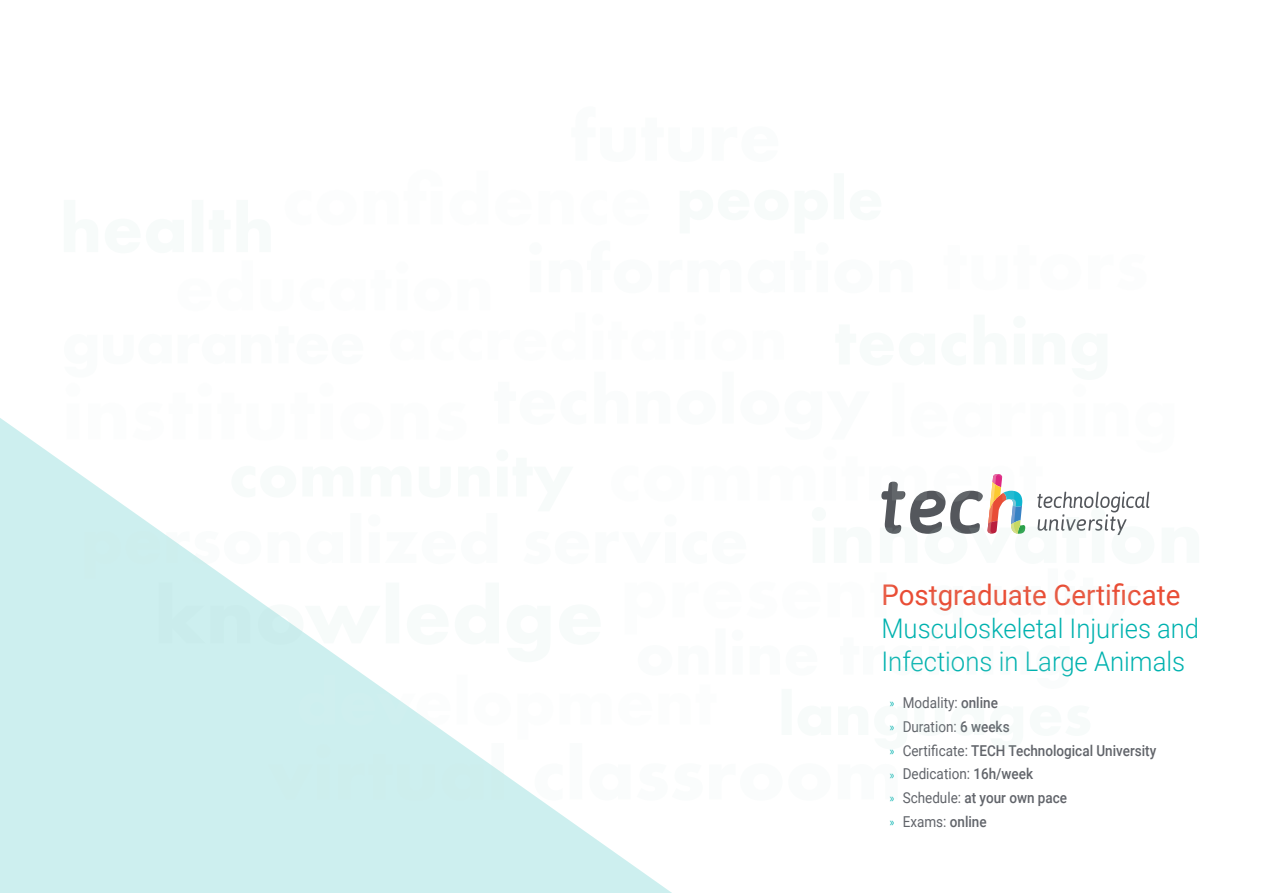
<style>
.page{position:relative;width:1263px;height:893px;background:#fff}
.page>*{position:absolute;margin:0;border:0;box-sizing:border-box;transform-origin:0 0}
.t1{font:28.5px "Roboto";color:#e94d35}
.t2{font:300 27px/33px "Roboto";color:#00b2af;scale:.95 1}
.t3{font:500 15px/23.7px "Roboto";color:#61646a;scale:.9 1}
.s1{font-family:"Myriad Pro";font-weight:400;font-size:12px;color:#00b2af}
.s2{font-weight:400}
</style>
<div class="page">
<svg style="left:0;top:418px;width:672px;height:475px;background:#d1f0f0"></svg>
<svg style="left:64px;top:418px;width:1086px;height:383px"></svg>
<h1 class="t1" style="left:881px;top:575px;width:301px">Postgraduate Certificate</h1>
<h2 class="t2" style="left:881px;top:611px;width:336px">Musculoskeletal Injuries and<br>Infections in Large Animals</h2>
<p class="t3" style="left:890px;top:690px;width:297px"><span class="s1">»</span> <span class="s2">Modality:</span> online<br><span class="s1">»</span> <span class="s2">Duration:</span> 6 weeks<br><span class="s1">»</span> <span class="s2">Certificate:</span> TECH Technological University <span class="s1">»</span> <span class="s2">Dedication:</span> 16h/week<br><span class="s1">»</span> <span class="s2">Schedule:</span> at your own pace<br><span class="s1">»</span> <span class="s2">Exams:</span> online</p>
</div>
